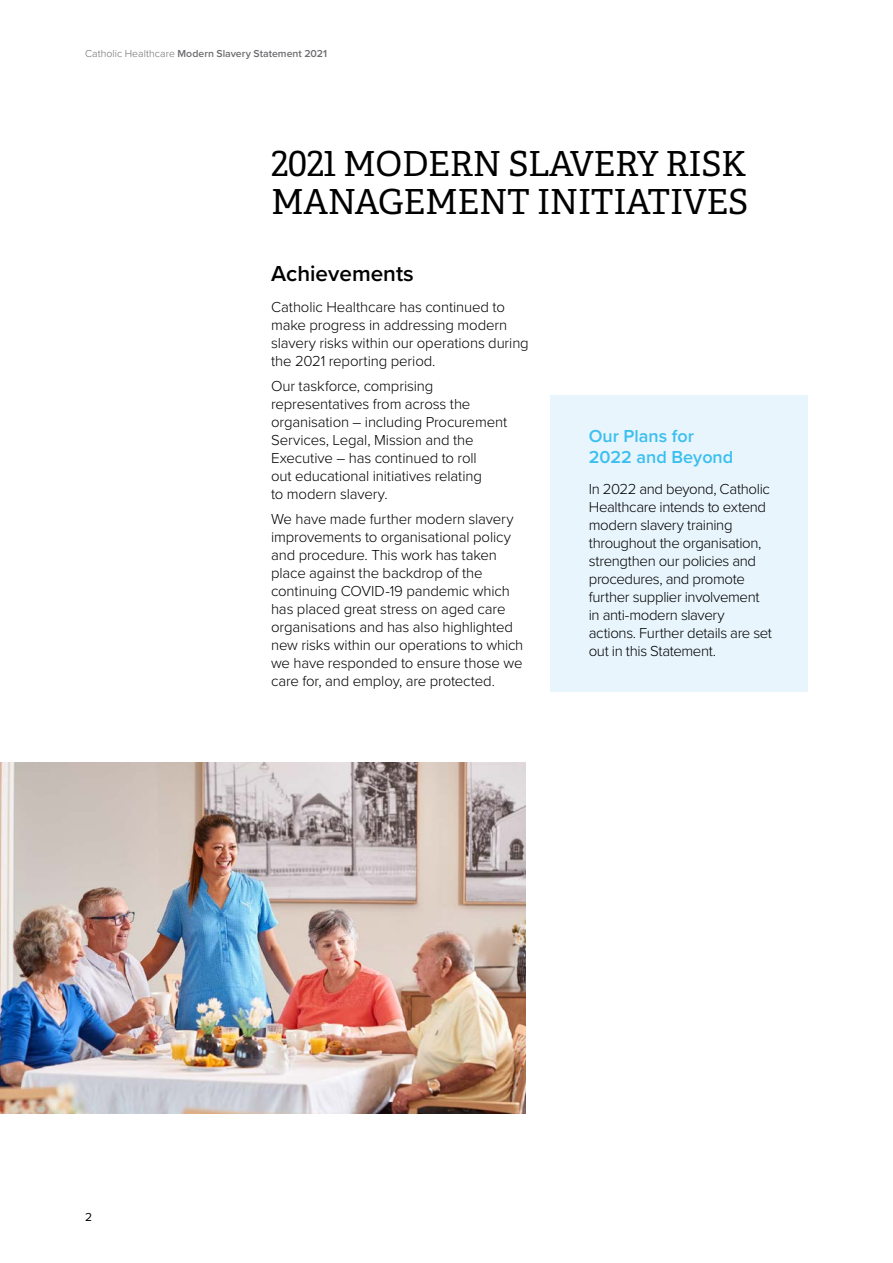
<style>
.page{position:relative;width:893px;height:1263px;background:#fff}
.page>*{position:absolute;margin:0;border:0;box-sizing:border-box;transform-origin:0 0}
.t1{font:34.5px/37.5px "Adelle PE";letter-spacing:-.01em;color:#000}
.t2{font:600 22.5px "Proxima Nova";color:#000}
.t3{font:600 18px/21px "Proxima Nova";color:#3bbfef}
.t4{font:300 15px/18px "Proxima Nova";letter-spacing:-.01em;color:#000}
.t5{font:12px "Proxima Nova";color:#000}
.t6{font:600 10.5px "Proxima Nova";letter-spacing:.005em;color:#6d6e71}
.s1{font-weight:300}
</style>
<div class="page">
<div style="left:550px;top:395px;width:258px;height:296px;background:#e8f5fd"></div>
<img style="left:0;top:762px;width:526px;height:351px">
<p class="t6" style="left:85px;top:46px;width:244px"><span class="s1">Catholic Healthcare</span> Modern Slavery Statement 2021</p>
<h1 class="t1" style="left:271px;top:144px;width:479px">2021 MODERN SLAVERY RISK<br>MANAGEMENT INITIATIVES</h1>
<h2 class="t2" style="left:271px;top:257px;width:144px">Achievements</h2>
<p class="t4" style="left:271px;top:297px;width:259px">Catholic Healthcare has continued to make progress in addressing modern slavery risks within our operations during the 2021 reporting period.</p>
<p class="t4" style="left:271px;top:376px;width:238px">Our taskforce, comprising representatives from across the organisation – including Procurement<br>Services, Legal, Mission and the<br>Executive – has continued to roll<br>out educational initiatives relating<br>to modern slavery.</p>
<p class="t4" style="left:271px;top:509px;width:254px">We have made further modern slavery improvements to organisational policy and procedure. This work has taken place against the backdrop of the continuing COVID-19 pandemic which has placed great stress on aged care organisations and has also highlighted new risks within our operations to which we have responded to ensure those we care for, and employ, are protected.</p>
<p class="t3" style="left:589px;top:425px;width:146px">Our Plans for<br>2022 and Beyond</p>
<p class="t4" style="left:589px;top:479px;width:185px">In 2022 and beyond, Catholic<br>Healthcare intends to extend modern slavery training throughout the organisation, strengthen our policies and procedures, and promote further supplier involvement in anti-modern slavery actions. Further details are set out in this Statement.</p>
<p class="t5" style="left:85px;top:1208px;width:9px">2</p>
</div>
